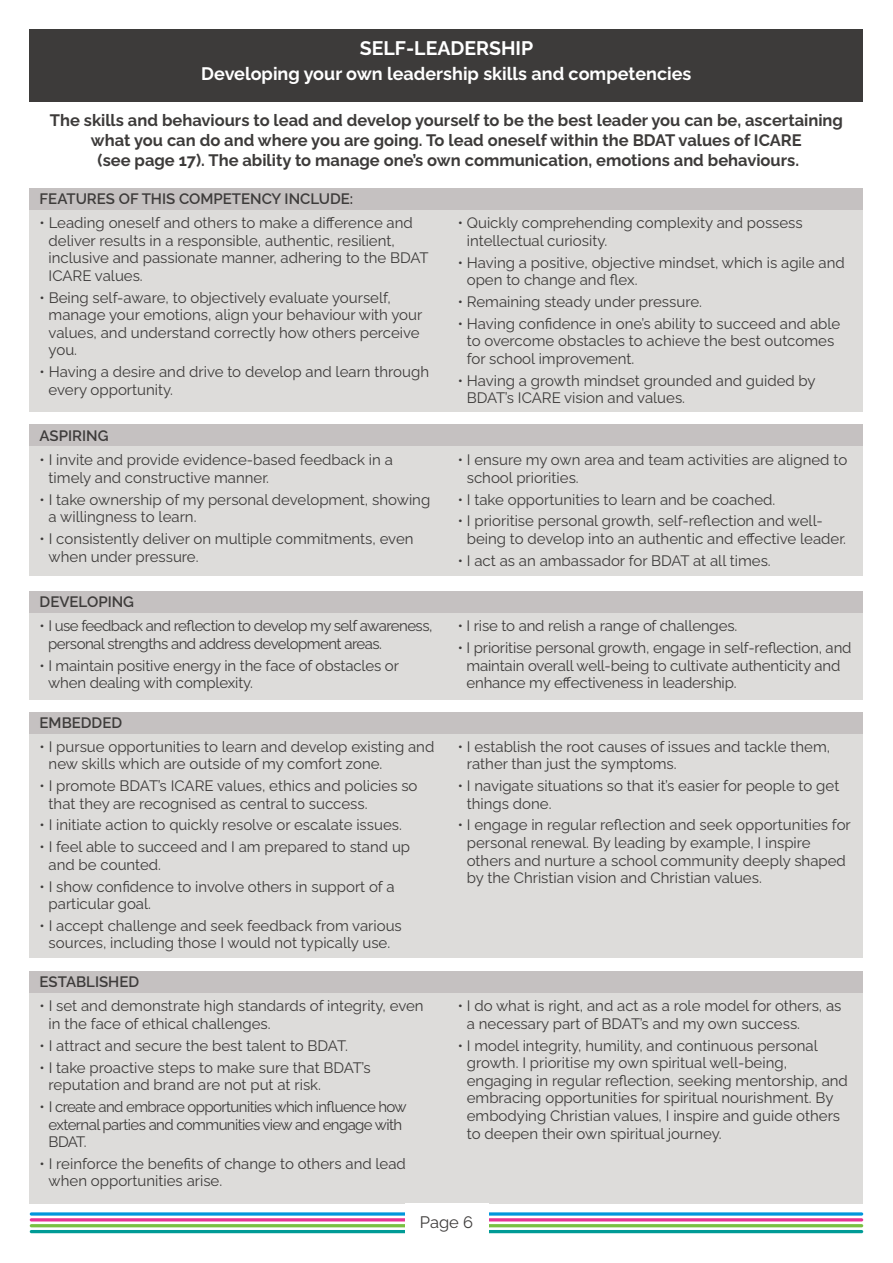
<style>
.page{position:relative;width:893px;height:1263px;background:#fff}
.page>*{position:absolute;margin:0;border:0;box-sizing:border-box;transform-origin:0 0}
.t1{font:700 19.5px "Raleway";color:#fff}
.t2{font:700 18px "Raleway";color:#fff}
.t3{font:700 16.5px/20px "Raleway";color:#3d3b3a;text-align:center}
.t4{font:16.5px "Raleway";color:#3d3b3a}
.t5{font:15px/17.5px "Raleway";color:#3d3b3a}
.t6{font:15px/17.5px "Raleway";letter-spacing:-.04em;color:#3d3b3a}
.t7{font:15px/17.5px "Raleway";letter-spacing:-.035em;color:#3d3b3a}
.t8{font:600 15px "Raleway";color:#3d3b3a}
</style>
<div class="page">
<div style="left:30px;top:30px;width:833px;height:72px;background:#3d3b3a"></div>
<div style="left:30px;top:191px;width:833px;height:220px;background:#dddcda"></div>
<div style="left:30px;top:188px;width:833px;height:21px;background:#c5c1c1"></div>
<div style="left:30px;top:427px;width:833px;height:148px;background:#dddcda"></div>
<div style="left:30px;top:424px;width:833px;height:21px;background:#c5c1c1"></div>
<div style="left:30px;top:597px;width:833px;height:102px;background:#dddcda"></div>
<div style="left:30px;top:591px;width:833px;height:21px;background:#c5c1c1"></div>
<div style="left:30px;top:721px;width:833px;height:237px;background:#dddcda"></div>
<div style="left:30px;top:712px;width:833px;height:22px;background:#c5c1c1"></div>
<div style="left:30px;top:983px;width:833px;height:220px;background:#dddcda"></div>
<div style="left:30px;top:971px;width:833px;height:21px;background:#c5c1c1"></div>
<hr style="left:30px;top:1212px;width:833px;height:3px;background:#0096dc;border-radius:2px">
<hr style="left:30px;top:1218px;width:833px;height:3px;background:#e73493;border-radius:2px">
<hr style="left:30px;top:1224px;width:833px;height:3px;background:#7ac041;border-radius:2px">
<hr style="left:30px;top:1230px;width:833px;height:3px;background:#009b96;border-radius:2px">
<div style="left:405px;top:1203px;width:83px;height:38px;background:#fff"></div>
<h1 class="t1" style="left:360px;top:40px;width:175px">SELF-LEADERSHIP</h1>
<p class="t2" style="left:201px;top:67px;width:492px">Developing your own leadership skills and competencies</p>
<p class="t3" style="left:50px;top:112px;width:795px">The skills and behaviours to lead and develop yourself to be the best leader you can be, ascertaining what you can do and where you are going. To lead oneself within the BDAT values of ICARE<br>(see page 17). The ability to manage one’s own communication, emotions and behaviours.</p>
<p class="t8" style="left:40px;top:190px;width:315px">FEATURES OF THIS COMPETENCY INCLUDE:</p>
<p class="t5" style="left:49px;top:216px;width:382px;text-indent:-9px">• Leading oneself and others to make a di-erence and deliver results in a responsible, authentic, resilient, inclusive and passionate manner, adhering to the BDAT ICARE values.</p>
<p class="t5" style="left:49px;top:290px;width:375px;text-indent:-9px">• Being self-aware, to objectively evaluate yourself, manage your emotions, align your behaviour with your values, and understand correctly how others perceive you.</p>
<p class="t5" style="left:49px;top:365px;width:382px;text-indent:-9px">• Having a desire and drive to develop and learn through every opportunity.</p>
<p class="t5" style="left:467px;top:216px;width:337px;text-indent:-9px">• Quickly comprehending complexity and possess intellectual curiosity.</p>
<p class="t5" style="left:467px;top:255px;width:379px;text-indent:-9px">• Having a positive, objective mindset, which is agile and open to change and flex.</p>
<p class="t5" style="left:458px;top:294px;width:246px">• Remaining steady under pressure.</p>
<p class="t5" style="left:467px;top:316px;width:375px;text-indent:-9px">• Having confidence in one’s ability to succeed and able to overcome obstacles to achieve the best outcomes for school improvement.</p>
<p class="t5" style="left:467px;top:373px;width:350px;text-indent:-9px">• Having a growth mindset grounded and guided by<br>BDAT’s ICARE vision and values.</p>
<p class="t8" style="left:40px;top:427px;width:70px">ASPIRING</p>
<p class="t5" style="left:49px;top:453px;width:346px;text-indent:-9px">• I invite and provide evidence-based feedback in a timely and constructive manner.</p>
<p class="t5" style="left:49px;top:492px;width:383px;text-indent:-9px">• I take ownership of my personal development, showing a willingness to learn.</p>
<p class="t5" style="left:49px;top:531px;width:366px;text-indent:-9px">• I consistently deliver on multiple commitments, even when under pressure.</p>
<p class="t8" style="left:40px;top:593px;width:96px">DEVELOPING</p>
<p class="t7" style="left:48px;top:619px;width:386px;text-indent:-9px">• I use feedback and reflection to develop my self awareness, personal strengths and address development areas.</p>
<p class="t5" style="left:48px;top:658px;width:352px;text-indent:-9px">• I maintain positive energy in the face of obstacles or when dealing with complexity.</p>
<p class="t8" style="left:40px;top:714px;width:84px">EMBEDDED</p>
<p class="t5" style="left:49px;top:739px;width:387px;text-indent:-9px">• I pursue opportunities to learn and develop existing and new skills which are outside of my comfort zone.</p>
<p class="t5" style="left:49px;top:778px;width:370px;text-indent:-9px">• I promote BDAT’s ICARE values, ethics and policies so that they are recognised as central to success.</p>
<p class="t5" style="left:40px;top:818px;width:364px">• I initiate action to quickly resolve or escalate issues.</p>
<p class="t5" style="left:49px;top:839px;width:363px;text-indent:-9px">• I feel able to succeed and I am prepared to stand up and be counted.</p>
<p class="t5" style="left:49px;top:879px;width:347px;text-indent:-9px">• I show confidence to involve others in support of a particular goal.</p>
<p class="t5" style="left:40px;top:918px;width:364px;text-align:center">• I accept challenge and seek feedback from various sources, including those I would not typically use.</p>
<p class="t8" style="left:40px;top:973px;width:101px">ESTABLISHED</p>
<p class="t5" style="left:49px;top:999px;width:377px;text-indent:-9px">• I set and demonstrate high standards of integrity, even in the face of ethical challenges.</p>
<p class="t5" style="left:40px;top:1038px;width:310px">• I attract and secure the best talent to BDAT.</p>
<p class="t5" style="left:49px;top:1060px;width:324px;text-indent:-9px">• I take proactive steps to make sure that BDAT’s reputation and brand are not put at risk.</p>
<p class="t6" style="left:49px;top:1099px;width:360px;text-indent:-9px">• I create and embrace opportunities which influence how external parties and communities view and engage with<br>BDAT.</p>
<p class="t5" style="left:49px;top:1156px;width:359px;text-indent:-9px">• I reinforce the benefits of change to others and lead when opportunities arise.</p>
<p class="t5" style="left:467px;top:453px;width:382px;text-indent:-9px">• I ensure my own area and team activities are aligned to school priorities.</p>
<p class="t5" style="left:458px;top:492px;width:319px">• I take opportunities to learn and be coached.</p>
<p class="t5" style="left:467px;top:514px;width:381px;text-indent:-9px">• I prioritise personal growth, self-reflection and well&shy;being to develop into an authentic and e-ective leader.</p>
<p class="t5" style="left:458px;top:553px;width:314px">• I act as an ambassador for BDAT at all times.</p>
<p class="t5" style="left:458px;top:619px;width:281px">• I rise to and relish a range of challenges.</p>
<p class="t5" style="left:466px;top:640px;width:387px;text-indent:-9px">• I prioritise personal growth, engage in self-reflection, and maintain overall well-being to cultivate authenticity and enhance my e-ectiveness in leadership.</p>
<p class="t5" style="left:467px;top:739px;width:365px;text-indent:-9px">• I establish the root causes of issues and tackle them, rather than just the symptoms.</p>
<p class="t5" style="left:467px;top:778px;width:374px;text-indent:-9px">• I navigate situations so that it’s easier for people to get things done.</p>
<p class="t5" style="left:467px;top:818px;width:386px;text-indent:-9px">• I engage in regular reflection and seek opportunities for personal renewal. By leading by example, I inspire others and nurture a school community deeply shaped by the Christian vision and Christian values.</p>
<p class="t5" style="left:467px;top:999px;width:376px;text-indent:-9px">• I do what is right, and act as a role model for others, as a necessary part of BDAT’s and my own success.</p>
<p class="t5" style="left:467px;top:1038px;width:383px;text-indent:-9px">• I model integrity, humility, and continuous personal growth. I prioritise my own spiritual well-being, engaging in regular reflection, seeking mentorship, and embracing opportunities for spiritual nourishment. By embodying Christian values, I inspire and guide others to deepen their own spiritual journey.</p>
<p class="t4" style="left:420px;top:1216px;width:55px">Page 6</p>
</div>
